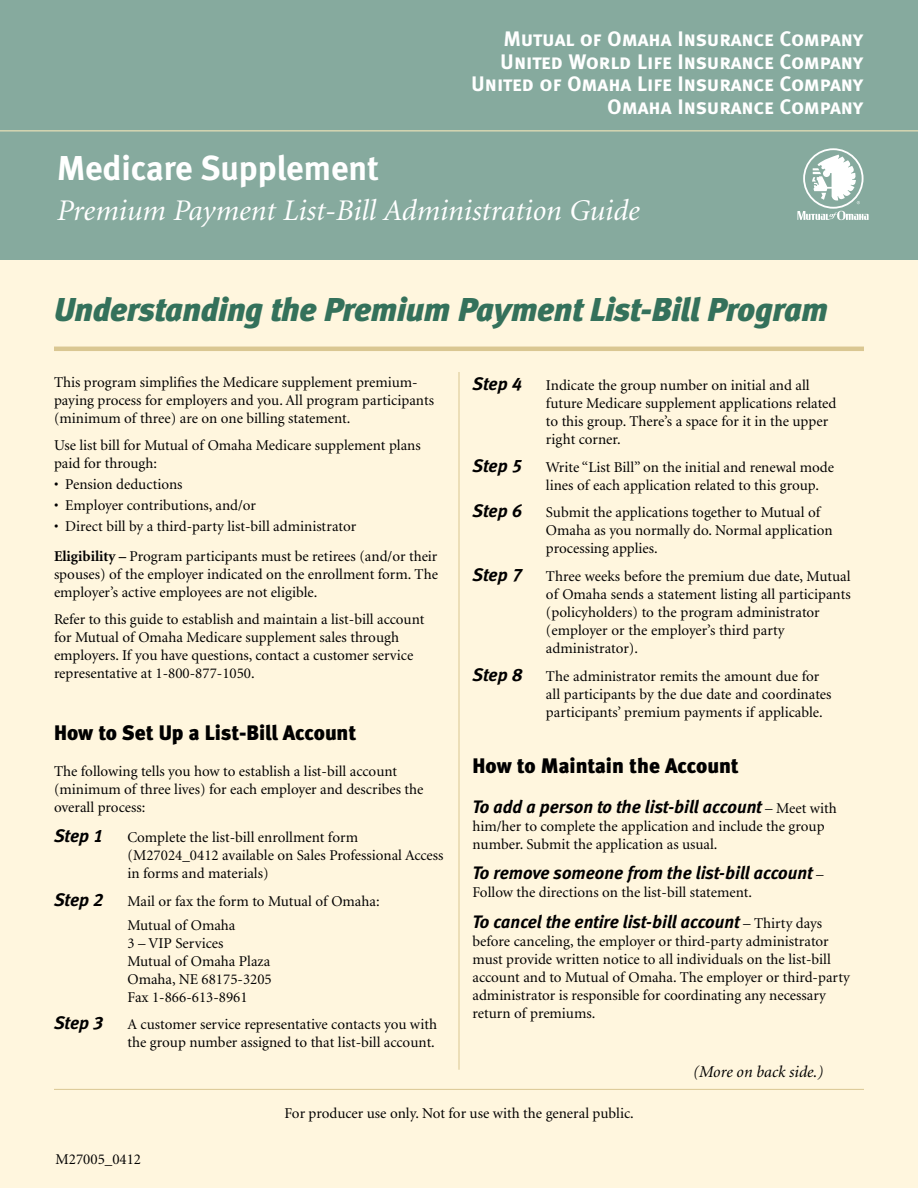
<style>
.page{position:relative;width:918px;height:1188px;background:#fff}
.page>*{position:absolute;margin:0;border:0;box-sizing:border-box;transform-origin:0 0}
.t1{font:34.5px "Meta Bold LF";color:#fff}
.t2{font:italic 33px "Meta Black LF";letter-spacing:-.015em;color:#34715b}
.t3{font:italic 30px "Minion";color:#fff}
.t4{font:21px/22.5px "Meta Bold LF Caps";letter-spacing:-.005em;color:#fff;text-align:right}
.t5{font:21px "Meta Black LF";letter-spacing:-.005em;color:#000}
.t6{font:italic 18px "Meta Bold LF";color:#000}
.t7{font:italic 16.5px "Minion";color:#000}
.t8{font:15px/18px "Minion";color:#000}
.s1{font-weight:700}
.s2{font-family:"Minion";font-style:normal;font-size:15px}
</style>
<div class="page">
<div style="left:0;top:252px;width:918px;height:936px;background:#fff6de"></div>
<div style="left:0;top:0;width:918px;height:259px;background:#86aa9e"></div>
<hr style="left:0;top:130px;width:918px;height:1px;background:#ffecbc">
<svg style="left:797px;top:148px;width:72px;height:72px"></svg>
<hr style="left:54px;top:1089px;width:810px;height:1px;background:#dac792">
<hr style="left:459px;top:372px;width:1px;height:698px;background:#dac792">
<hr style="left:54px;top:347px;width:810px;height:4px;background:#dac792">
<h3 class="t4" style="left:471px;top:27px;width:393px">Mutual of Omaha Insurance Company United World Life Insurance Company United of Omaha Life Insurance Company Omaha Insurance Company</h3>
<h1 class="t1" style="left:57px;top:147px;width:324px">Medicare Supplement</h1>
<h3 class="t3" style="left:57px;top:196px;width:584px">Premium Payment List-Bill Administration Guide</h3>
<h2 class="t2" style="left:54px;top:290px;width:776px">Understanding the Premium Payment List-Bill Program</h2>
<p class="t8" style="left:54px;top:374px;width:382px">This program simplifies the Medicare supplement premium&shy;paying process for employers and you. All program participants (minimum of three) are on one billing statement.</p>
<p class="t8" style="left:54px;top:437px;width:368px">Use list bill for Mutual of Omaha Medicare supplement plans paid for through:</p>
<p class="t8" style="left:54px;top:476px;width:130px">• Pension deductions</p>
<p class="t8" style="left:54px;top:497px;width:204px">• Employer contributions, and/or</p>
<p class="t8" style="left:54px;top:512px;width:385px;line-height:30px">• Direct bill by a third-party list-bill administrator<br><span class="s1">Eligibility –</span> Program participants must be retirees (and/or their</p>
<p class="t8" style="left:54px;top:566px;width:385px">spouses) of the employer indicated on the enrollment form. The employer’s active employees are not eligible.</p>
<p class="t8" style="left:54px;top:611px;width:372px">Refer to this guide to establish and maintain a list-bill account for Mutual of Omaha Medicare supplement sales through employers. If you have questions, contact a customer service representative at 1-800-877-1050.</p>
<h3 class="t5" style="left:54px;top:720px;width:304px">How to Set Up a List-Bill Account</h3>
<p class="t8" style="left:54px;top:762px;width:371px">The following tells you how to establish a list-bill account (minimum of three lives) for each employer and describes the overall process:</p>
<p class="t6" style="left:54px;top:825px;width:51px">Step 1</p>
<p class="t8" style="left:127px;top:829px;width:318px">Complete the list-bill enrollment form (M27024_0412 available on Sales Professional Access in forms and materials)</p>
<p class="t6" style="left:54px;top:889px;width:51px">Step 2</p>
<p class="t8" style="left:127px;top:890px;width:254px;line-height:24px">Mail or fax the form to Mutual of Omaha:<br>Mutual of Omaha</p>
<p class="t8" style="left:127px;top:935px;width:146px">3 – VIP Services<br>Mutual of Omaha Plaza<br>Omaha, NE 68175-3205<br>Fax 1-866-613-8961</p>
<p class="t6" style="left:54px;top:1012px;width:51px">Step 3</p>
<p class="t8" style="left:127px;top:1016px;width:311px">A customer service representative contacts you with the group number assigned to that list-bill account.</p>
<p class="t6" style="left:472px;top:373px;width:51px">Step 4</p>
<p class="t8" style="left:546px;top:377px;width:292px">Indicate the group number on initial and all future Medicare supplement applications related to this group. There’s a space for it in the upper right corner.</p>
<p class="t6" style="left:472px;top:455px;width:51px">Step 5</p>
<p class="t8" style="left:546px;top:459px;width:290px">Write “List Bill” on the initial and renewal mode lines of each application related to this group.</p>
<p class="t6" style="left:472px;top:500px;width:51px">Step 6</p>
<p class="t8" style="left:546px;top:504px;width:288px">Submit the applications together to Mutual of<br>Omaha as you normally do. Normal application processing applies.</p>
<p class="t6" style="left:472px;top:564px;width:51px">Step 7</p>
<p class="t8" style="left:546px;top:568px;width:306px">Three weeks before the premium due date, Mutual of Omaha sends a statement listing all participants (policyholders) to the program administrator (employer or the employer’s third party administrator).</p>
<p class="t6" style="left:472px;top:664px;width:51px">Step 8</p>
<p class="t8" style="left:546px;top:667px;width:287px">The administrator remits the amount due for all participants by the due date and coordinates participants’ premium payments if applicable.</p>
<h3 class="t5" style="left:472px;top:753px;width:268px">How to Maintain the Account</h3>
<p class="t6" style="left:472px;top:796px;width:366px">To add a person to the list-bill account <span class="s2">– Meet with</span></p>
<p class="t8" style="left:473px;top:818px;width:354px">him/her to complete the application and include the group number. Submit the application as usual.</p>
<p class="t6" style="left:472px;top:862px;width:353px">To remove someone from the list-bill account <span class="s2">–</span></p>
<p class="t8" style="left:472px;top:884px;width:281px">Follow the directions on the list-bill statement.</p>
<p class="t6" style="left:472px;top:911px;width:351px">To cancel the entire list-bill account <span class="s2">– Thirty days</span></p>
<p class="t8" style="left:472px;top:933px;width:379px">before canceling, the employer or third-party administrator must provide written notice to all individuals on the list-bill account and to Mutual of Omaha. The employer or third-party administrator is responsible for coordinating any necessary return of premiums.</p>
<p class="t7" style="left:693px;top:1064px;width:132px">(More on back side.)</p>
<p class="t8" style="left:56px;top:1151px;width:87px">M27005_0412</p>
<p class="t8" style="left:285px;top:1105px;width:351px">For producer use only. Not for use with the general public.</p>
</div>
